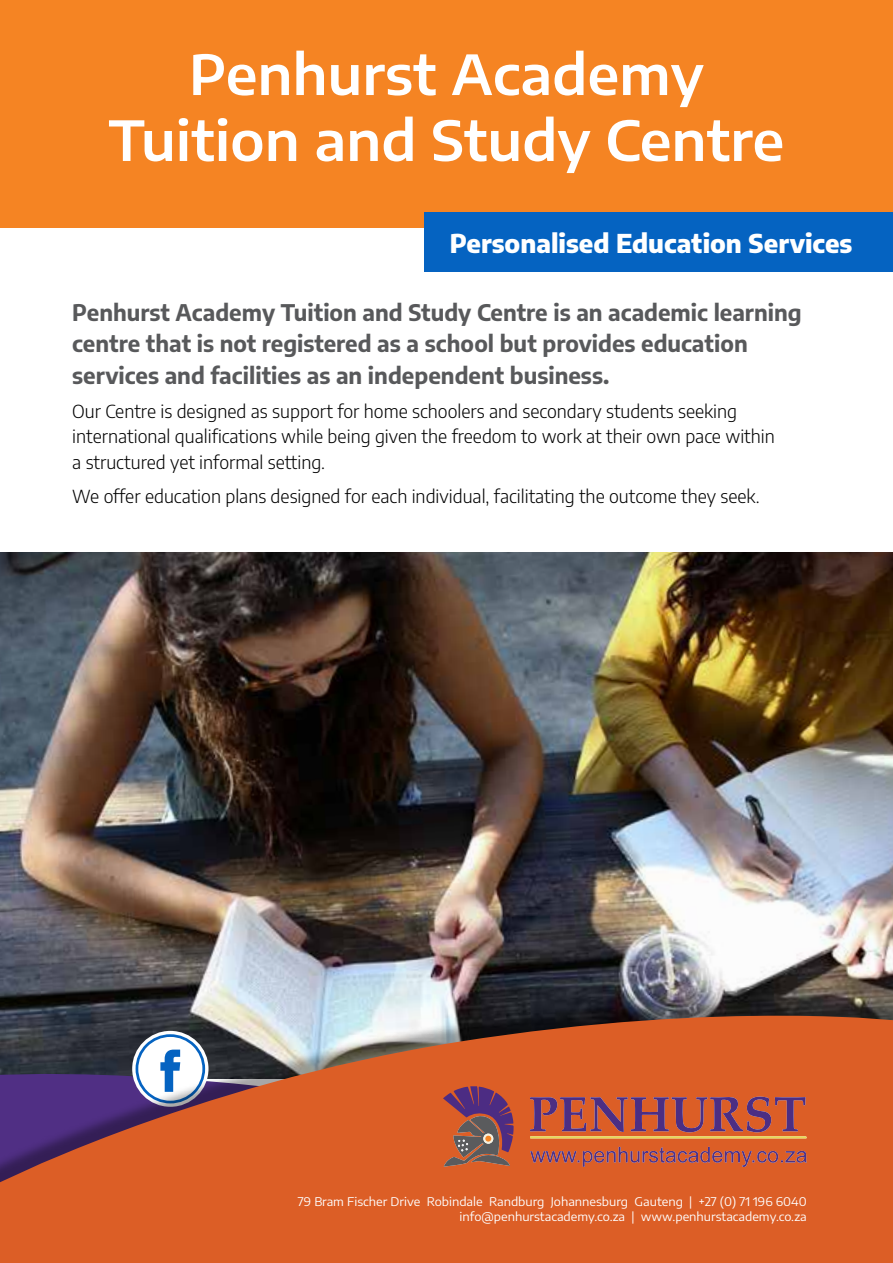
<style>
.page{position:relative;width:893px;height:1263px;background:#fff}
.page>*{position:absolute;margin:0;border:0;box-sizing:border-box;transform-origin:0 0}
.t1{font:600 54.9px/66px "Encode Sans Semi Expanded";color:#fff;text-align:center}
.t2{font:800 25.5px "Encode Sans";color:#fff}
.t3{font:700 22.5px/31.5px "Encode Sans";color:#58595b}
.t4{font:300 18px/25.5px "Encode Sans";color:#000}
.t5{font:12px/14.4px "Encode Sans Semi Expanded";color:#fff;text-align:right}
</style>
<div class="page">
<img style="left:0;top:553px;width:893px;height:443px">
<div style="left:0;top:0;width:893px;height:227px;background:#f58423"></div>
<svg style="left:0;top:999px;width:893px;height:264px;background:#bb5f3d"></svg>
<svg style="left:443px;top:1086px;width:364px;height:81px;background:#b65a44"></svg>
<div style="left:485px;top:1135px;width:6px;height:7px;background:#f58423;border-radius:50%"></div>
<div style="left:425px;top:213px;width:468px;height:59px;background:#0563c1"></div>
<h1 class="t1" style="left:108px;top:38px;width:677px">Penhurst Academy<br>Tuition and Study Centre</h1>
<h2 class="t2" style="left:450px;top:223px;width:404px">Personalised Education Services</h2>
<p class="t3" style="left:72px;top:295px;width:731px">Penhurst Academy Tuition and Study Centre is an academic learning centre that is not registered as a school but provides education services and facilities as an independent business.</p>
<p class="t4" style="left:72px;top:398px;width:704px">Our Centre is designed as support for home schoolers and secondary students seeking international qualifications while being given the freedom to work at their own pace within a structured yet informal setting.</p>
<p class="t4" style="left:72px;top:483px;width:689px">We offer education plans designed for each individual, facilitating the outcome they seek.</p>
<p class="t5" style="left:298px;top:1194px;width:510px">79 Bram Fischer Drive Robindale Randburg Johannesburg Gauteng | +27 (0) 71 196 6040 info@penhurstacademy.co.za | www.penhurstacademy.co.za</p>
</div>
